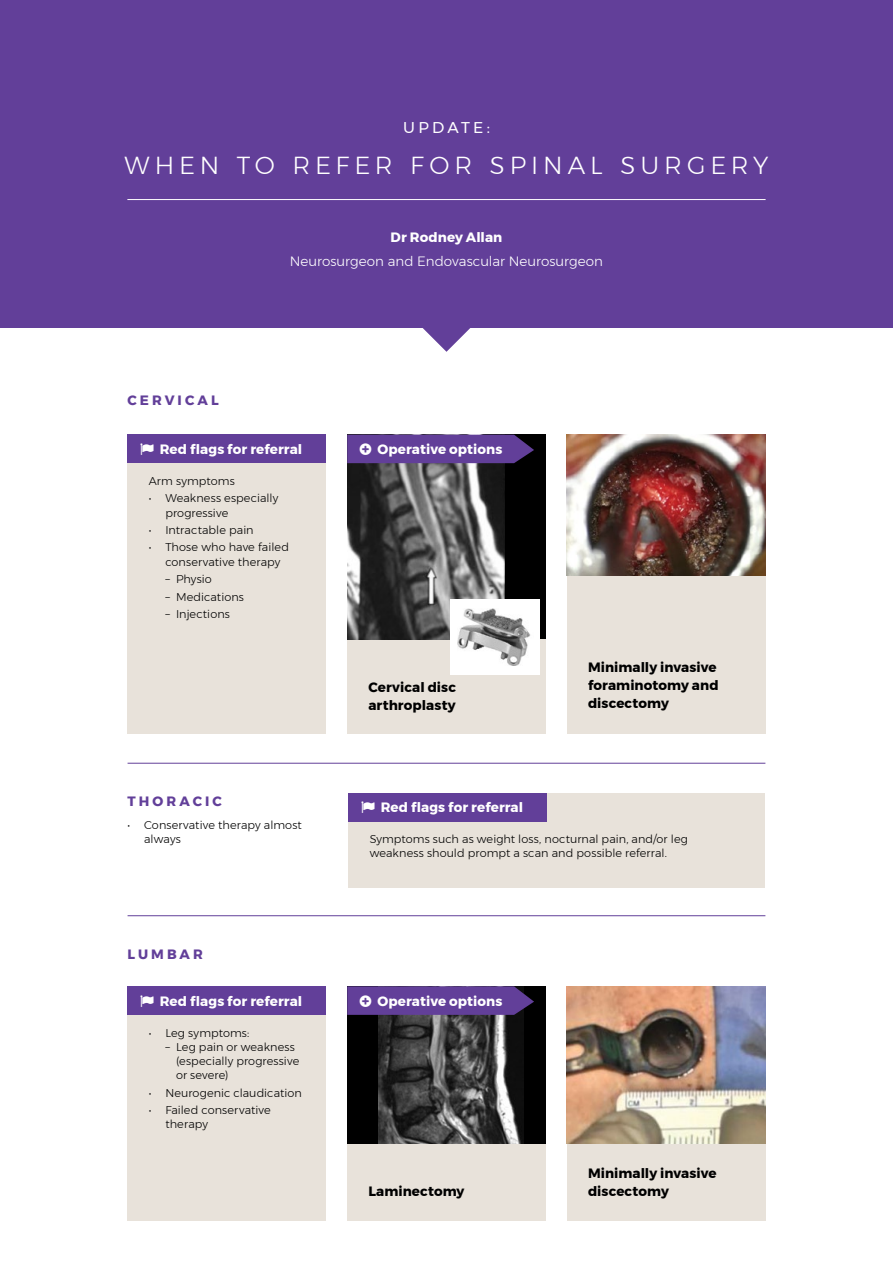
<style>
.page{position:relative;width:893px;height:1263px;background:#fff}
.page>*{position:absolute;margin:0;border:0;box-sizing:border-box;transform-origin:0 0}
.t1{font:300 24.6px "Montserrat";letter-spacing:.2em;color:#fff}
.t2{font:15.6px "Montserrat";letter-spacing:.21em;color:#fff}
.t3{font:700 13.5px/18px "Montserrat";letter-spacing:.005em;color:#000}
.t4{font:700 13.5px "Montserrat";letter-spacing:.005em;color:#fff}
.t5{font:300 13.5px "Montserrat";color:#fff}
.t6{font:700 13.5px "Montserrat";letter-spacing:.225em;color:#623f99}
.t7{font:300 11.25px/14.2px "Montserrat";letter-spacing:.01em;color:#000}
</style>
<div class="page">
<div style="left:0;top:0;width:893px;height:327px;background:#623f99"></div>
<hr style="left:127px;top:199px;width:639px;height:1px;background:#fff">
<svg style="left:421px;top:327px;width:51px;height:25px"></svg>
<div style="left:128px;top:435px;width:198px;height:298px;background:#e8e2da"></div>
<div style="left:348px;top:793px;width:417px;height:94px;background:#e8e2da"></div>
<div style="left:347px;top:639px;width:199px;height:94px;background:#e8e2da"></div>
<div style="left:347px;top:1144px;width:199px;height:76px;background:#e8e2da"></div>
<div style="left:347px;top:986px;width:199px;height:158px;background:#000"></div>
<div style="left:567px;top:1144px;width:198px;height:76px;background:#e8e2da"></div>
<div style="left:567px;top:576px;width:198px;height:157px;background:#e8e2da"></div>
<img style="left:567px;top:435px;width:198px;height:140px">
<div style="left:347px;top:435px;width:199px;height:204px;background:#000"></div>
<img style="left:378px;top:1015px;width:146px;height:129px">
<img style="left:567px;top:986px;width:198px;height:158px">
<img style="left:347px;top:463px;width:158px;height:176px">
<div style="left:128px;top:435px;width:198px;height:28px;background:#623f99"></div>
<div style="left:348px;top:793px;width:199px;height:28px;background:#623f99"></div>
<div style="left:128px;top:986px;width:198px;height:234px;background:#e8e2da"></div>
<div style="left:450px;top:599px;width:90px;height:76px;background:#fff"></div>
<img style="left:457px;top:609px;width:74px;height:56px">
<hr style="left:128px;top:763px;width:637px;height:1px;background:#623f99">
<hr style="left:128px;top:915px;width:637px;height:1px;background:#623f99">
<div style="left:128px;top:986px;width:198px;height:29px;background:#623f99"></div>
<div style="left:347px;top:435px;width:187px;height:28px;background:#623f99"></div>
<svg style="left:347px;top:986px;width:187px;height:29px;background:#5c3b8f"></svg>
<h2 class="t2" style="left:403px;top:116px;width:88px">UPDATE:</h2>
<h1 class="t1" style="left:125px;top:146px;width:645px">WHEN TO REFER FOR SPINAL SURGERY</h1>
<p class="t6" style="left:128px;top:389px;width:93px">CERVICAL</p>
<p class="t4" style="left:391px;top:226px;width:113px">Dr Rodney Allan</p>
<p class="t5" style="left:290px;top:251px;width:315px">Neurosurgeon and Endovascular Neurosurgeon</p>
<p class="t4" style="left:160px;top:438px;width:144px">Red flags for referral</p>
<p class="t7" style="left:149px;top:474px;width:88px">Arm symptoms</p>
<p class="t7" style="left:165px;top:491px;width:114px;text-indent:-17px">• Weakness especially progressive</p>
<p class="t7" style="left:149px;top:523px;width:106px">• Intractable pain</p>
<p class="t7" style="left:165px;top:540px;width:125px;text-indent:-17px">• Those who have failed conservative therapy</p>
<p class="t7" style="left:165px;top:572px;width:48px">– Physio</p>
<p class="t7" style="left:165px;top:589px;width:80px">– Medications</p>
<p class="t7" style="left:165px;top:607px;width:66px">– Injections</p>
<p class="t6" style="left:128px;top:790px;width:96px">THORACIC</p>
<p class="t7" style="left:144px;top:817px;width:159px;text-indent:-17px">• Conservative therapy almost always</p>
<p class="t4" style="left:377px;top:438px;width:126px">Operative options</p>
<p class="t3" style="left:368px;top:678px;width:89px">Cervical disc arthroplasty</p>
<p class="t4" style="left:381px;top:797px;width:144px">Red flags for referral</p>
<p class="t3" style="left:588px;top:658px;width:132px">Minimally invasive foraminotomy and discectomy</p>
<p class="t7" style="left:370px;top:832px;width:320px">Symptoms such as weight loss, nocturnal pain, and/or leg weakness should prompt a scan and possible referral.</p>
<p class="t6" style="left:128px;top:943px;width:77px">LUMBAR</p>
<p class="t4" style="left:160px;top:990px;width:144px">Red flags for referral</p>
<p class="t4" style="left:377px;top:990px;width:126px">Operative options</p>
<p class="t7" style="left:149px;top:1025px;width:102px">• Leg symptoms:</p>
<p class="t7" style="left:176px;top:1039px;width:125px;text-indent:-11px">– Leg pain or weakness (especially progressive or severe)</p>
<p class="t7" style="left:149px;top:1085px;width:155px">• Neurogenic claudication</p>
<p class="t7" style="left:165px;top:1103px;width:107px;text-indent:-17px">• Failed conservative therapy</p>
<p class="t3" style="left:368px;top:1182px;width:98px">Laminectomy</p>
<p class="t3" style="left:588px;top:1164px;width:130px">Minimally invasive discectomy</p>
</div>
